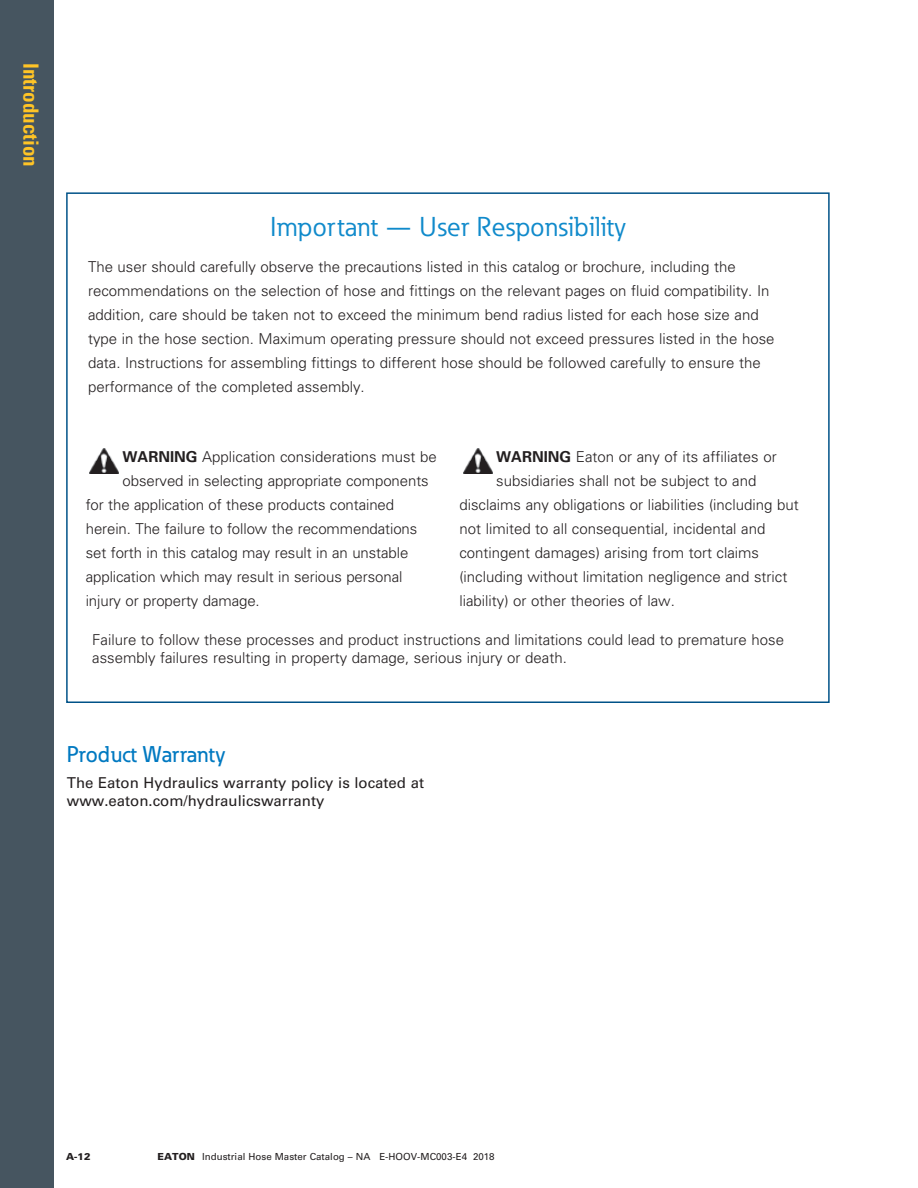
<style>
.page{position:relative;width:918px;height:1188px;background:#fff}
.page>*{position:absolute;margin:0;border:0;box-sizing:border-box;transform-origin:0 0}
.t1{font:27px "Eaton";letter-spacing:.01em;color:#108acb}
.t2{font:500 22.5px "Eaton";color:#0079c1}
.t3{font:700 condensed 21px "Univers LT Std";color:#ffc426}
.t4{font:300 15px/24px "Univers LT Std";color:#231f20}
.t5{font:15px/18px "Univers LT Std";color:#231f20}
.t6{font:9.75px "Univers LT Std";color:#231f20}
.t7{font:900 9.75px "Univers LT Std";color:#231f20}
.s1{font-weight:700}
.s2{font-weight:900}
</style>
<div class="page">
<div style="left:0;top:0;width:54px;height:1188px;background:#465560"></div>
<img style="left:90px;top:449px;width:28px;height:25px">
<img style="left:464px;top:449px;width:28px;height:25px">
<h3 class="t3" style="left:44px;top:63px;width:105px;rotate:90deg">Introduction</h3>
<h1 class="t1" style="left:270px;top:210px;width:357px">Important — User Responsibility</h1>
<p class="t4" style="left:88px;top:255px;width:688px">The user should carefully observe the precautions listed in this catalog or brochure, including the recommendations on the selection of hose and fittings on the relevant pages on fluid compatibility. In addition, care should be taken not to exceed the minimum bend radius listed for each hose size and type in the hose section. Maximum operating pressure should not exceed pressures listed in the hose data. Instructions for assembling fittings to different hose should be followed carefully to ensure the performance of the completed assembly.</p>
<p class="t4" style="left:123px;top:445px;width:316px"><span class="s1">WARNING</span> Application considerations must be</p>
<p class="t4" style="left:123px;top:469px;width:308px">observed in selecting appropriate components</p>
<p class="t4" style="left:86px;top:493px;width:310px">for the application of these products contained</p>
<p class="t4" style="left:86px;top:517px;width:333px">herein. The failure to follow the recommendations</p>
<p class="t4" style="left:86px;top:541px;width:324px">set forth in this catalog may result in an unstable</p>
<p class="t4" style="left:86px;top:565px;width:318px">application which may result in serious personal</p>
<p class="t4" style="left:86px;top:589px;width:176px">injury or property damage.</p>
<p class="t4" style="left:496px;top:445px;width:282px"><span class="s1">WARNING</span> Eaton or any of its affiliates or</p>
<p class="t4" style="left:496px;top:469px;width:262px">subsidiaries shall not be subject to and</p>
<p class="t4" style="left:459px;top:493px;width:341px">disclaims any obligations or liabilities (including but</p>
<p class="t4" style="left:459px;top:517px;width:307px">not limited to all consequential, incidental and</p>
<p class="t4" style="left:459px;top:541px;width:301px">contingent damages) arising from tort claims</p>
<p class="t4" style="left:459px;top:565px;width:330px">(including without limitation negligence and strict</p>
<p class="t4" style="left:459px;top:589px;width:217px">liability) or other theories of law.</p>
<p class="t4" style="left:92px;top:631px;width:693px;line-height:18px">Failure to follow these processes and product instructions and limitations could lead to premature hose assembly failures resulting in property damage, serious injury or death.</p>
<h2 class="t2" style="left:67px;top:741px;width:160px">Product Warranty</h2>
<p class="t5" style="left:67px;top:774px;width:359px">The Eaton Hydraulics warranty policy is located at www.eaton.com/hydraulicswarranty</p>
<p class="t7" style="left:66px;top:1151px;width:26px">A-12</p>
<p class="t6" style="left:158px;top:1151px;width:339px"><span class="s2">EATON</span> Industrial Hose Master Catalog – NA E-HOOV-MC003-E4 2018</p>
</div>
